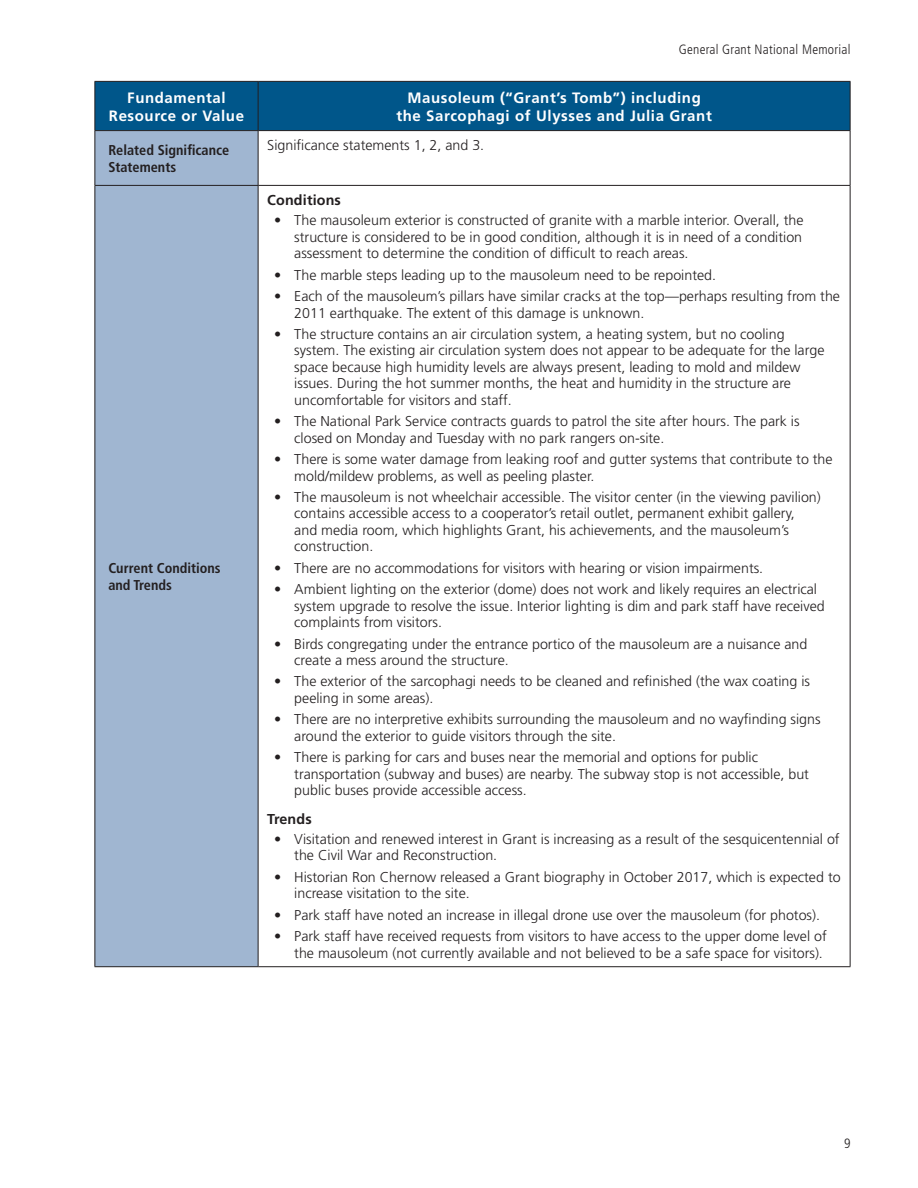
<style>
.page{position:relative;width:918px;height:1188px;background:#fff}
.page>*{position:absolute;margin:0;border:0;box-sizing:border-box;transform-origin:0 0}
.TABLE_Head{font:700 15px/18px "Frutiger LT Std";letter-spacing:.04em;color:#fff;text-align:center}
.CELL_HEAD{font:700 14.4px "Frutiger LT Std";letter-spacing:.01em;color:#231f20}
.TABLE_BODY{font:300 14.25px/16.5px "Frutiger LT Std";color:#231f20}
.TABLE_Left_Bold_TOPI{font:700 condensed 14.25px/17.1px "Frutiger LT Std";color:#231f20}
.t1{font:300 condensed 13.5px "Frutiger LT Std";letter-spacing:.02em;color:#231f20}
</style>
<div class="page">
<div style="left:95px;top:82px;width:755px;height:48px;background:#00568a"></div>
<div style="left:95px;top:131px;width:163px;height:835px;background:#a0b6d1"></div>
<hr style="left:94px;top:81px;width:164px;height:1px;background:#231f20">
<hr style="left:94px;top:82px;width:1px;height:48px;background:#231f20">
<hr style="left:258px;top:81px;width:593px;height:1px;background:#231f20">
<hr style="left:258px;top:82px;width:1px;height:48px;background:#231f20">
<hr style="left:850px;top:82px;width:1px;height:48px;background:#231f20">
<hr style="left:94px;top:130px;width:164px;height:1px;background:#231f20">
<hr style="left:94px;top:131px;width:1px;height:54px;background:#231f20">
<hr style="left:258px;top:130px;width:593px;height:1px;background:#231f20">
<hr style="left:258px;top:131px;width:1px;height:54px;background:#231f20">
<hr style="left:850px;top:131px;width:1px;height:54px;background:#231f20">
<hr style="left:94px;top:185px;width:164px;height:1px;background:#231f20">
<hr style="left:94px;top:186px;width:1px;height:780px;background:#231f20">
<hr style="left:258px;top:185px;width:593px;height:1px;background:#231f20">
<hr style="left:258px;top:186px;width:1px;height:780px;background:#231f20">
<hr style="left:850px;top:186px;width:1px;height:780px;background:#231f20">
<hr style="left:94px;top:966px;width:164px;height:1px;background:#231f20">
<hr style="left:258px;top:966px;width:593px;height:1px;background:#231f20">
<p class="t1" style="left:679px;top:42px;width:173px">General Grant National Memorial</p>
<p class="TABLE_Head" style="left:109px;top:88px;width:137px">Fundamental<br>Resource or Value</p>
<p class="TABLE_Head" style="left:396px;top:88px;width:317px">Mausoleum (“Grant’s Tomb”) including the Sarcophagi of Ulysses and Julia Grant</p>
<p class="TABLE_Left_Bold_TOPI" style="left:108px;top:141px;width:122px">Related Significance<br>Statements</p>
<p class="TABLE_BODY" style="left:267px;top:138px;width:216px">Significance statements 1, 2, and 3.</p>
<p class="TABLE_Left_Bold_TOPI" style="left:108px;top:559px;width:114px">Current Conditions and Trends</p>
<p class="CELL_HEAD" style="left:267px;top:192px;width:75px">Conditions</p>
<p class="TABLE_BODY" style="left:294px;top:212px;width:511px;text-align:justify;text-indent:-20px">• The mausoleum exterior is constructed of granite with a marble interior. Overall, the structure is considered to be in good condition, although it is in need of a condition assessment to determine the condition of difficult to reach areas.</p>
<p class="TABLE_BODY" style="left:274px;top:267px;width:441px">• The marble steps leading up to the mausoleum need to be repointed.</p>
<p class="TABLE_BODY" style="left:294px;top:288px;width:547px;text-indent:-20px">• Each of the mausoleum’s pillars have similar cracks at the top—perhaps resulting from the<br>2011 earthquake. The extent of this damage is unknown.</p>
<p class="TABLE_BODY" style="left:294px;top:326px;width:532px;text-indent:-20px">• The structure contains an air circulation system, a heating system, but no cooling system. The existing air circulation system does not appear to be adequate for the large space because high humidity levels are always present, leading to mold and mildew issues. During the hot summer months, the heat and humidity in the structure are uncomfortable for visitors and staff.</p>
<p class="TABLE_BODY" style="left:294px;top:413px;width:507px;text-indent:-20px">• The National Park Service contracts guards to patrol the site after hours. The park is closed on Monday and Tuesday with no park rangers on-site.</p>
<p class="TABLE_BODY" style="left:294px;top:451px;width:540px;text-indent:-20px">• There is some water damage from leaking roof and gutter systems that contribute to the mold/mildew problems, as well as peeling plaster.</p>
<p class="TABLE_BODY" style="left:294px;top:489px;width:528px;text-indent:-20px">• The mausoleum is not wheelchair accessible. The visitor center (in the viewing pavilion) contains accessible access to a cooperator’s retail outlet, permanent exhibit gallery, and media room, which highlights Grant, his achievements, and the mausoleum’s construction.</p>
<p class="TABLE_BODY" style="left:274px;top:560px;width:488px">• There are no accommodations for visitors with hearing or vision impairments.</p>
<p class="TABLE_BODY" style="left:294px;top:581px;width:532px;text-indent:-20px">• Ambient lighting on the exterior (dome) does not work and likely requires an electrical system upgrade to resolve the issue. Interior lighting is dim and park staff have received complaints from visitors.</p>
<p class="TABLE_BODY" style="left:294px;top:636px;width:515px;text-indent:-20px">• Birds congregating under the entrance portico of the mausoleum are a nuisance and create a mess around the structure.</p>
<p class="TABLE_BODY" style="left:294px;top:673px;width:517px;text-indent:-20px">• The exterior of the sarcophagi needs to be cleaned and refinished (the wax coating is peeling in some areas).</p>
<p class="TABLE_BODY" style="left:294px;top:711px;width:528px;text-indent:-20px">• There are no interpretive exhibits surrounding the mausoleum and no wayfinding signs around the exterior to guide visitors through the site.</p>
<p class="TABLE_BODY" style="left:294px;top:749px;width:516px;text-indent:-20px">• There is parking for cars and buses near the memorial and options for public transportation (subway and buses) are nearby. The subway stop is not accessible, but public buses provide accessible access.</p>
<p class="CELL_HEAD" style="left:267px;top:810px;width:46px">Trends</p>
<p class="TABLE_BODY" style="left:294px;top:831px;width:547px;text-indent:-20px">• Visitation and renewed interest in Grant is increasing as a result of the sesquicentennial of the Civil War and Reconstruction.</p>
<p class="TABLE_BODY" style="left:294px;top:869px;width:548px;text-indent:-20px">• Historian Ron Chernow released a Grant biography in October 2017, which is expected to increase visitation to the site.</p>
<p class="TABLE_BODY" style="left:274px;top:907px;width:545px">• Park staff have noted an increase in illegal drone use over the mausoleum (for photos).</p>
<p class="TABLE_BODY" style="left:294px;top:928px;width:534px;text-indent:-20px">• Park staff have received requests from visitors to have access to the upper dome level of the mausoleum (not currently available and not believed to be a safe space for visitors).</p>
<p class="t1" style="left:844px;top:1135px;width:8px">9</p>
</div>
